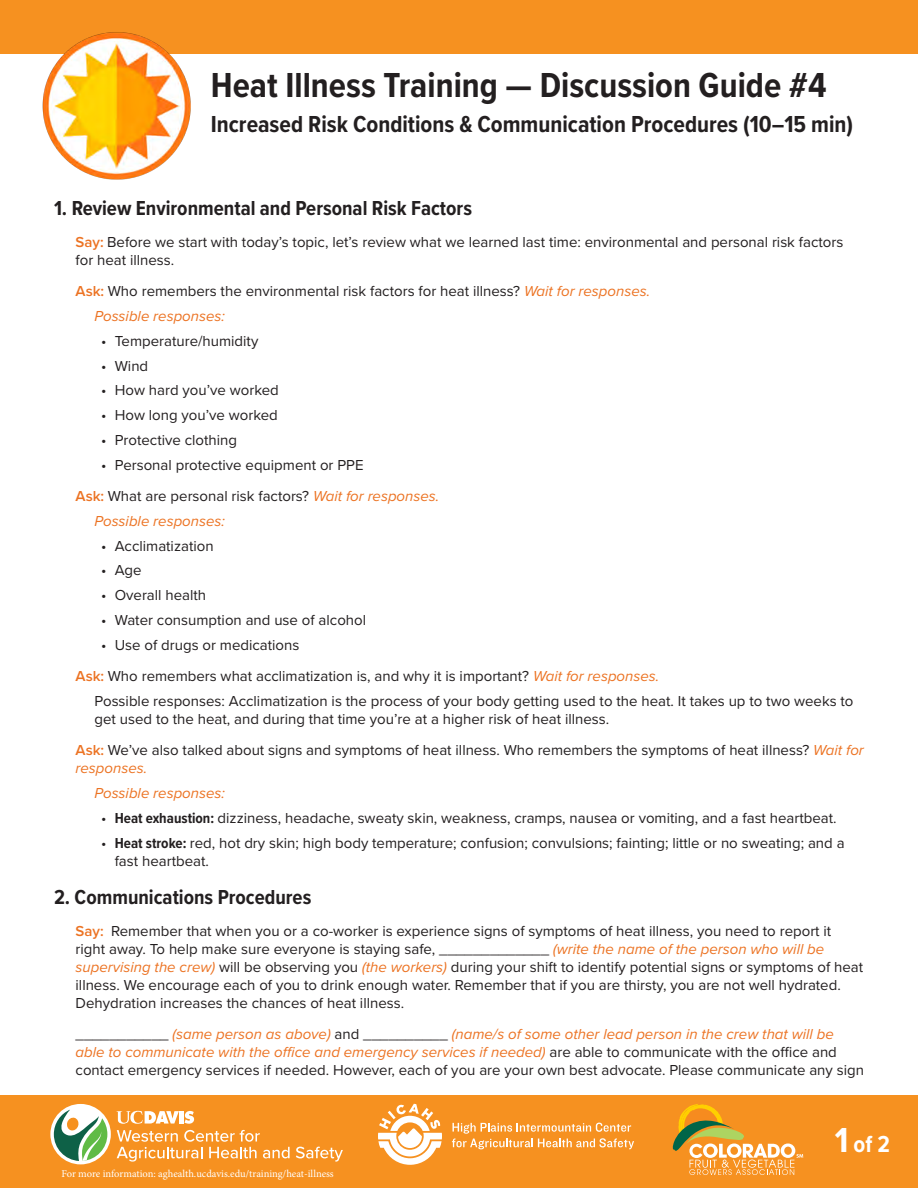
<style>
.page{position:relative;width:918px;height:1188px;background:#fff}
.page>*{position:absolute;margin:0;border:0;box-sizing:border-box;transform-origin:0 0}
.t1{font:700 36px "Proxima Nova Cond";color:#231f20}
.Subtitle{font:700 24px "Proxima Nova Cond";color:#231f20}
.t2{font:700 24px "Proxima Nova Cond";color:#fff}
.t3{font:700 21px "Proxima Nova Cond";color:#231f20}
.Copy{font:15px/18px "Proxima Nova";color:#231f20}
.Ask_line{font:15px/18px "Proxima Nova";color:#231f20}
.Possible_responses_p{font:15px/18px "Proxima Nova";color:#231f20}
.Possible_responses{font:italic 15px "Proxima Nova";color:#ec7323}
.URL{font:10.5px "Minion Pro";color:#fff}
.s1{font-weight:600;color:#ec7323}
.s2{font-style:italic;color:#ec7323}
.s3{font-family:"Proxima Nova Cond"}
.s4{font-family:"Proxima Nova Cond";font-weight:700}
.s5{font-size:36px}
</style>
<div class="page">
<div style="left:0;top:0;width:918px;height:54px;background:#f69120"></div>
<div style="left:0;top:1095px;width:918px;height:93px;background:#f69120"></div>
<img style="left:42px;top:32px;width:149px;height:148px">
<svg style="left:185px;top:1111px;width:9px;height:13px"></svg>
<div style="left:179px;top:1111px;width:5px;height:13px;background:#fff"></div>
<svg style="left:116px;top:1111px;width:63px;height:13px"></svg>
<svg style="left:117px;top:1130px;width:173px;height:32px"></svg>
<svg style="left:296px;top:1147px;width:47px;height:15px"></svg>
<svg style="left:50px;top:1104px;width:61px;height:60px"></svg>
<svg style="left:54px;top:1110px;width:53px;height:51px"></svg>
<svg style="left:378px;top:1104px;width:64px;height:61px"></svg>
<svg style="left:452px;top:1123px;width:182px;height:26px"></svg>
<svg style="left:672px;top:1104px;width:131px;height:71px"></svg>
<p class="t1" style="left:211px;top:58px;width:617px">Heat Illness Training — Discussion Guide #4</p>
<p class="Subtitle" style="left:211px;top:107px;width:644px">Increased Risk Conditions &amp; Communication Procedures (10–15 min)</p>
<p class="t3" style="left:54px;top:193px;width:420px">1. Review Environmental and Personal Risk Factors</p>
<p class="Copy" style="left:76px;top:232px;width:769px"><span class="s1">Say:</span> Before we start with today’s topic, let’s review what we learned last time: environmental and personal risk factors for heat illness.</p>
<p class="Ask_line" style="left:76px;top:282px;width:576px"><span class="s1">Ask:</span> Who remembers the environmental risk factors for heat illness? <span class="s2">Wait for responses.</span></p>
<p class="Possible_responses" style="left:94px;top:305px;width:132px">Possible responses:</p>
<p class="Copy" style="left:101px;top:331px;width:159px">• Temperature/humidity</p>
<p class="Copy" style="left:101px;top:356px;width:49px">• Wind</p>
<p class="Copy" style="left:101px;top:381px;width:179px">• How hard you’ve worked</p>
<p class="Copy" style="left:101px;top:405px;width:178px">• How long you’ve worked</p>
<p class="Copy" style="left:101px;top:430px;width:137px">• Protective clothing</p>
<p class="Copy" style="left:101px;top:455px;width:264px">• Personal protective equipment or PPE</p>
<p class="Ask_line" style="left:76px;top:486px;width:365px"><span class="s1">Ask:</span> What are personal risk factors? <span class="s2">Wait for responses.</span></p>
<p class="Possible_responses" style="left:94px;top:510px;width:132px">Possible responses:</p>
<p class="Copy" style="left:101px;top:536px;width:114px">• Acclimatization</p>
<p class="Copy" style="left:101px;top:561px;width:42px">• Age</p>
<p class="Copy" style="left:101px;top:585px;width:106px">• Overall health</p>
<p class="Copy" style="left:101px;top:610px;width:266px">• Water consumption and use of alcohol</p>
<p class="Copy" style="left:101px;top:635px;width:200px">• Use of drugs or medications</p>
<p class="Ask_line" style="left:76px;top:666px;width:585px"><span class="s1">Ask:</span> Who remembers what acclimatization is, and why it is important? <span class="s2">Wait for responses.</span></p>
<p class="Possible_responses_p" style="left:94px;top:691px;width:761px">Possible responses: Acclimatization is the process of your body getting used to the heat. It takes up to two weeks to get used to the heat, and during that time you’re at a higher risk of heat illness.</p>
<p class="Ask_line" style="left:76px;top:741px;width:790px"><span class="s1">Ask:</span> We’ve also talked about signs and symptoms of heat illness. Who remembers the symptoms of heat illness? <span class="s2">Wait for responses.</span></p>
<p class="Possible_responses" style="left:94px;top:782px;width:132px">Possible responses:</p>
<p class="Copy" style="left:101px;top:808px;width:737px"><span class="s3">•</span> <span class="s4">Heat exhaustion:</span> dizziness, headache, sweaty skin, weakness, cramps, nausea or vomiting, and a fast heartbeat.</p>
<p class="Copy" style="left:115px;top:833px;width:731px;text-indent:-14px"><span class="s3">•</span> <span class="s4">Heat stroke:</span> red, hot dry skin; high body temperature; confusion; convulsions; fainting; little or no sweating; and a fast heartbeat.</p>
<p class="t3" style="left:54px;top:882px;width:259px">2. Communications Procedures</p>
<p class="Copy" style="left:76px;top:921px;width:789px"><span class="s1">Say:</span> Remember that when you or a co-worker is experience signs of symptoms of heat illness, you need to report it right away. To help make sure everyone is staying safe, _____________ <span class="s2">(write the name of the person who will be supervising the crew)</span> will be observing you <span class="s2">(the workers)</span> during your shift to identify potential signs or symptoms of heat illness. We encourage each of you to drink enough water. Remember that if you are thirsty, you are not well hydrated.<br>Dehydration increases the chances of heat illness.</p>
<p class="Copy" style="left:76px;top:1025px;width:790px">___________ <span class="s2">(same person as above)</span> and __________ <span class="s2">(name/s of some other lead person in the crew that will be able to communicate with the office and emergency services if needed)</span> are able to communicate with the office and contact emergency services if needed. However, each of you are your own best advocate. Please communicate any sign</p>
<p class="URL" style="left:61px;top:1167px;width:274px">For more information: aghealth.ucdavis.edu/training/heat-illness</p>
<p class="t2" style="left:835px;top:1127px;width:57px"><span class="s5">1</span> of 2</p>
</div>
